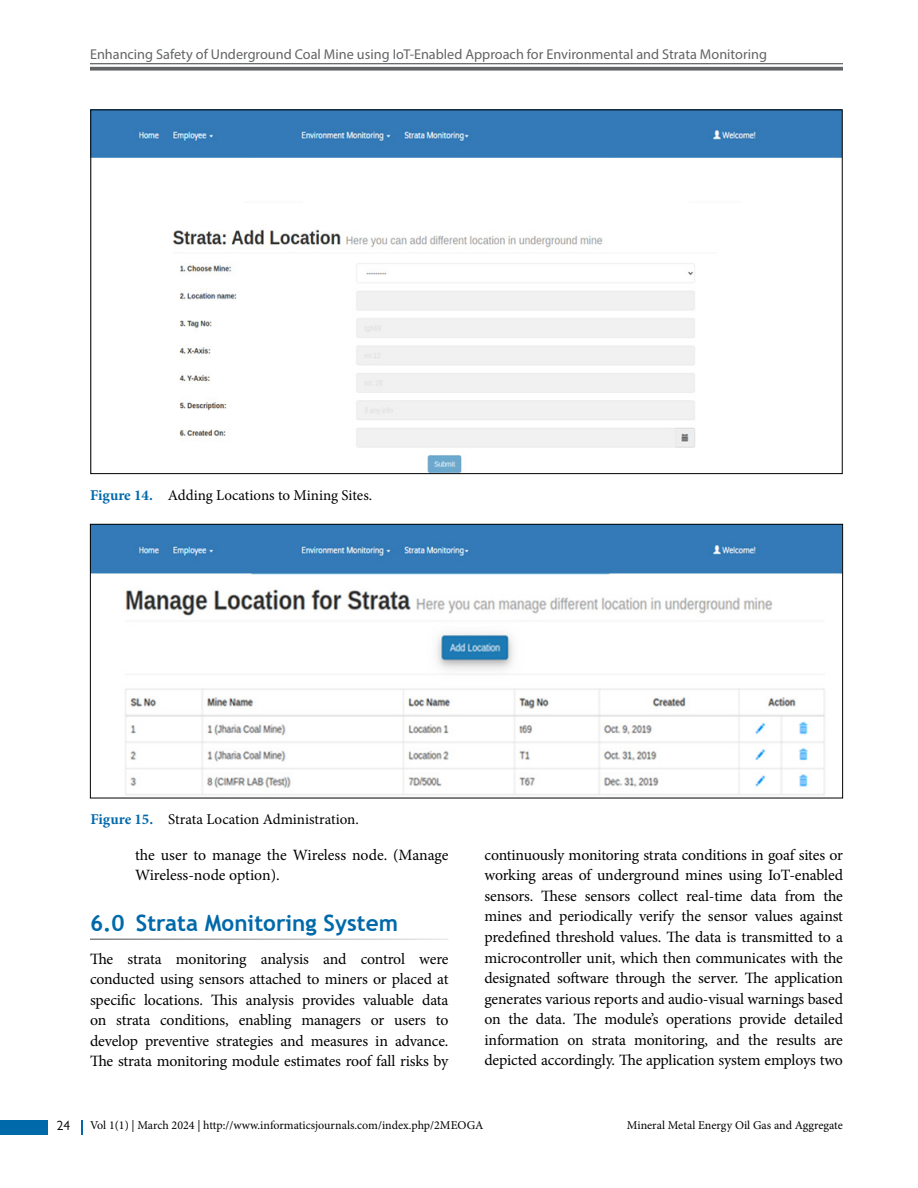
<style>
.page{position:relative;width:918px;height:1188px;background:#fff}
.page>*{position:absolute;margin:0;border:0;box-sizing:border-box;transform-origin:0 0}
.t1{font:700 22.5px "Trebuchet MS";color:#0069aa}
.t2{font:15.75px/20.5px "Minion Pro";letter-spacing:-.01em;color:#000;text-align:justify}
.t3{font:15px "Minion Pro";color:#000}
.t4{font:14.25px "Myriad Pro";color:#636466}
.t5{font:13.5px "Gill Sans";color:#000}
.t6{font:12px "Minion Pro";color:#000}
.t7{font:12px "Minion Pro";color:#000101}
.s1{font-weight:700;color:#0069aa}
</style>
<div class="page">
<hr style="left:90px;top:63px;width:753px;height:1px;background:#636466">
<svg style="left:90px;top:67px;width:753px;height:4px;background:#737476"></svg>
<div style="left:0;top:1120px;width:47px;height:15px;background:#0069aa"></div>
<svg style="left:81px;top:1120px;width:1px;height:15px"></svg>
<img style="left:92px;top:112px;width:749px;height:360px">
<img style="left:92px;top:526px;width:749px;height:270px">
<p class="t4" style="left:90px;top:45px;width:678px">Enhancing Safety of Underground Coal Mine using IoT-Enabled Approach for Environmental and Strata Monitoring</p>
<p class="t3" style="left:90px;top:485px;width:284px"><span class="s1">Figure 14.</span> Adding Locations to Mining Sites.</p>
<p class="t3" style="left:90px;top:809px;width:270px"><span class="s1">Figure 15.</span> Strata Location Administration.</p>
<p class="t2" style="left:135px;top:845px;width:315px">the user to manage the Wireless node. (Manage<br>Wireless-node option).</p>
<h1 class="t1" style="left:90px;top:909px;width:310px">6.0 Strata Monitoring System</h1>
<p class="t2" style="left:90px;top:948px;width:360px">The strata monitoring analysis and control were conducted using sensors attached to miners or placed at specific locations. This analysis provides valuable data on strata conditions, enabling managers or users to develop preventive strategies and measures in advance.<br>The strata monitoring module estimates roof fall risks by</p>
<p class="t2" style="left:485px;top:845px;width:360px">continuously monitoring strata conditions in goaf sites or working areas of underground mines using IoT-enabled sensors. These sensors collect real-time data from the mines and periodically verify the sensor values against predefined threshold values. The data is transmitted to a microcontroller unit, which then communicates with the designated software through the server. The application generates various reports and audio-visual warnings based on the data. The module’s operations provide detailed information on strata monitoring, and the results are depicted accordingly. The application system employs two</p>
<p class="t5" style="left:57px;top:1118px;width:15px">24</p>
<p class="t6" style="left:90px;top:1117px;width:395px">Vol 1(1) | March 2024 | http://www.informaticsjournals.com/index.php/2MEOGA</p>
<p class="t7" style="left:627px;top:1117px;width:218px">Mineral Metal Energy Oil Gas and Aggregate</p>
</div>
